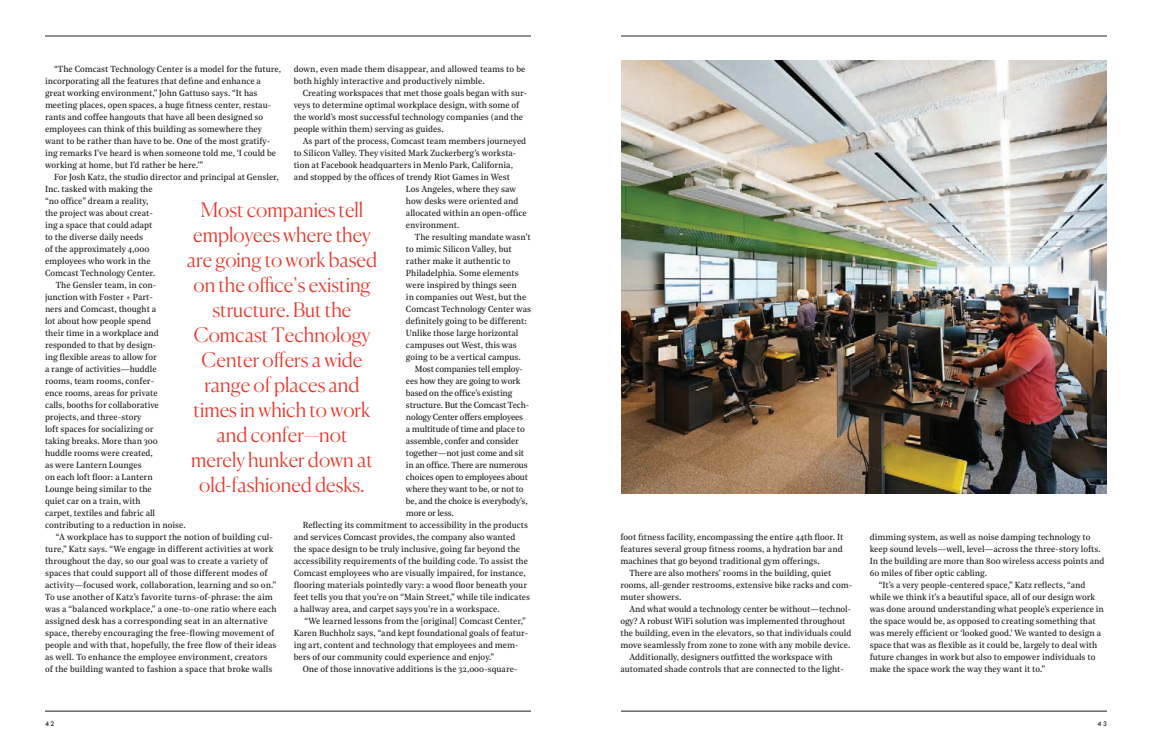
<style>
.page{position:relative;width:1152px;height:756px;background:#fff}
.page>*{position:absolute;margin:0;border:0;box-sizing:border-box;transform-origin:0 0}
.t1{font:300 20px/25px "Canela";color:#eb372c;text-align:center}
.Body{font:8.8px/12px "Noe Text";color:#231f20;scale:.96 1}
.Body-2{font:8.8px/12px "Noe Text";letter-spacing:-.02em;color:#231f20;scale:.96 1}
.t2{font:500 7px "Futura PT";color:#231f20}
</style>
<div class="page">
<hr style="left:621px;top:711px;width:486px;height:1px;background:#231f20">
<hr style="left:45px;top:711px;width:486px;height:1px;background:#231f20">
<hr style="left:621px;top:36px;width:486px;height:1px;background:#231f20">
<hr style="left:45px;top:36px;width:486px;height:1px;background:#231f20">
<img style="left:622px;top:60px;width:485px;height:433px">
<p class="Body" style="left:294px;top:62px;width:243px">down, even made them disappear, and allowed teams to be both highly interactive and productively nimble.</p>
<p class="Body" style="left:294px;top:86px;width:245px;text-indent:9px">Creating workspaces that met those goals began with sur&shy;veys to determine optimal workplace design, with some of the world’s most successful technology companies (and the people within them) serving as guides.</p>
<p class="Body" style="left:303px;top:134px;width:234px">As part of the process, Comcast team members journeyed</p>
<p class="Body" style="left:294px;top:146px;width:233px">to Silicon Valley. They visited Mark Zuckerberg’s worksta-</p>
<p class="Body" style="left:294px;top:158px;width:230px">tion at Facebook headquarters in Menlo Park, California,</p>
<p class="Body" style="left:294px;top:170px;width:227px">and stopped by the offices of trendy Riot Games in West</p>
<p class="Body" style="left:406px;top:182px;width:116px">Los Angeles, where they saw</p>
<p class="Body" style="left:406px;top:194px;width:119px">how desks were oriented and</p>
<p class="Body" style="left:406px;top:206px;width:127px">allocated within an open-office</p>
<p class="Body" style="left:406px;top:218px;width:57px">environment.</p>
<p class="Body" style="left:406px;top:230px;width:132px;text-indent:9px">The resulting mandate wasn’t to mimic Silicon Valley, but rather make it authentic to<br>Philadelphia. Some elements were inspired by things seen<br>in companies out West, but the<br>Comcast Technology Center was definitely going to be different:<br>Unlike those large horizontal campuses out West, this was going to be a vertical campus.</p>
<p class="Body-2" style="left:406px;top:362px;width:130px;text-indent:9px">Most companies tell employ&shy;ees how they are going to work based on the office’s existing structure. But the Comcast Tech&shy;nology Center offers employees a multitude of time and place to assemble, confer and consider together—not just come and sit in an office. There are numerous choices open to employees about where they want to be, or not to be, and the choice is everybody’s, more or less.</p>
<p class="Body" style="left:294px;top:518px;width:248px;text-indent:9px">Reflecting its commitment to accessibility in the products and services Comcast provides, the company also wanted the space design to be truly inclusive, going far beyond the accessibility requirements of the building code. To assist the Comcast employees who are visually impaired, for instance, flooring materials pointedly vary: a wood floor beneath your feet tells you that you’re on “Main Street,” while tile indicates a hallway area, and carpet says you’re in a workspace.</p>
<p class="Body" style="left:294px;top:614px;width:246px;text-indent:11px">“We learned lessons from the [original] Comcast Center,” Karen Buchholz says, “and kept foundational goals of featur&shy;ing art, content and technology that employees and mem&shy;bers of our community could experience and enjoy.”</p>
<p class="Body" style="left:303px;top:662px;width:225px">One of those innovative additions is the 32,000-square-</p>
<p class="Body" style="left:45px;top:62px;width:248px;text-indent:9px">“The Comcast Technology Center is a model for the future, incorporating all the features that define and enhance a great working environment,” John Gattuso says. “It has meeting places, open spaces, a huge fitness center, restau&shy;rants and coffee hangouts that have all been designed so employees can think of this building as somewhere they want to be rather than have to be. One of the most gratify&shy;ing remarks I’ve heard is when someone told me, ‘I could be working at home, but I’d rather be here.’”</p>
<p class="Body" style="left:45px;top:170px;width:245px;text-indent:9px">For Josh Katz, the studio director and principal at Gensler,<br>Inc. tasked with making the<br>“no office” dream a reality,<br>the project was about creat-<br>ing a space that could adapt<br>to the diverse daily needs<br>of the approximately 4,000<br>employees who work in the<br>Comcast Technology Center.</p>
<p class="Body" style="left:45px;top:278px;width:148px;text-indent:11px">The Gensler team, in con&shy;junction with Foster + Part-<br>ners and Comcast, thought a<br>lot about how people spend<br>their time in a workplace and responded to that by design-<br>ing flexible areas to allow for<br>a range of activities—huddle rooms, team rooms, confer-<br>ence rooms, areas for private<br>calls, booths for collaborative projects, and three-story<br>loft spaces for socializing or<br>taking breaks. More than 300 huddle rooms were created,<br>as were Lantern Lounges<br>on each loft floor: a Lantern<br>Lounge being similar to the<br>quiet car on a train, with<br>carpet, textiles and fabric all contributing to a reduction in noise.</p>
<p class="Body" style="left:45px;top:530px;width:243px;text-indent:11px">“A workplace has to support the notion of building cul&shy;ture,” Katz says. “We engage in different activities at work throughout the day, so our goal was to create a variety of spaces that could support all of those different modes of activity—focused work, collaboration, learning and so on.” To use another of Katz’s favorite turns-of-phrase: the aim was a “balanced workplace,” a one-to-one ratio where each assigned desk has a corresponding seat in an alternative space, thereby encouraging the free-flowing movement of people and with that, hopefully, the free flow of their ideas as well. To enhance the employee environment, creators of the building wanted to fashion a space that broke walls</p>
<p class="t1" style="left:187px;top:195px;width:192px">Most companies tell employees where they are going to work based on the office’s existing structure. But the<br>Comcast Technology<br>Center offers a wide range of places and times in which to work and confer—not<br>merely hunker down at old-fashioned desks.</p>
<p class="Body" style="left:620px;top:530px;width:234px;text-align:justify">foot fitness facility, encompassing the entire 44th floor. It features several group fitness rooms, a hydration bar and machines that go beyond traditional gym offerings.</p>
<p class="Body" style="left:620px;top:566px;width:243px;text-indent:9px">There are also mothers’ rooms in the building, quiet rooms, all-gender restrooms, extensive bike racks and com&shy;muter showers.</p>
<p class="Body" style="left:620px;top:602px;width:242px;text-indent:9px">And what would a technology center be without—technol&shy;ogy? A robust WiFi solution was implemented throughout the building, even in the elevators, so that individuals could move seamlessly from zone to zone with any mobile device.</p>
<p class="Body" style="left:620px;top:650px;width:234px;text-align:center">Additionally, designers outfitted the workspace with automated shade controls that are connected to the light-</p>
<p class="Body" style="left:870px;top:530px;width:246px">dimming system, as well as noise damping technology to keep sound levels—well, level—across the three-story lofts.<br>In the building are more than 800 wireless access points and 60 miles of fiber optic cabling.</p>
<p class="Body" style="left:870px;top:578px;width:245px;text-indent:9px">“It’s a very people-centered space,” Katz reflects, “and while we think it’s a beautiful space, all of our design work was done around understanding what people’s experience in the space would be, as opposed to creating something that was merely efficient or ‘looked good.’ We wanted to design a space that was as flexible as it could be, largely to deal with future changes in work but also to empower individuals to make the space work the way they want it to.”</p>
<p class="t2" style="left:45px;top:719px;width:11px">42</p>
<p class="t2" style="left:1098px;top:719px;width:11px">43</p>
</div>
